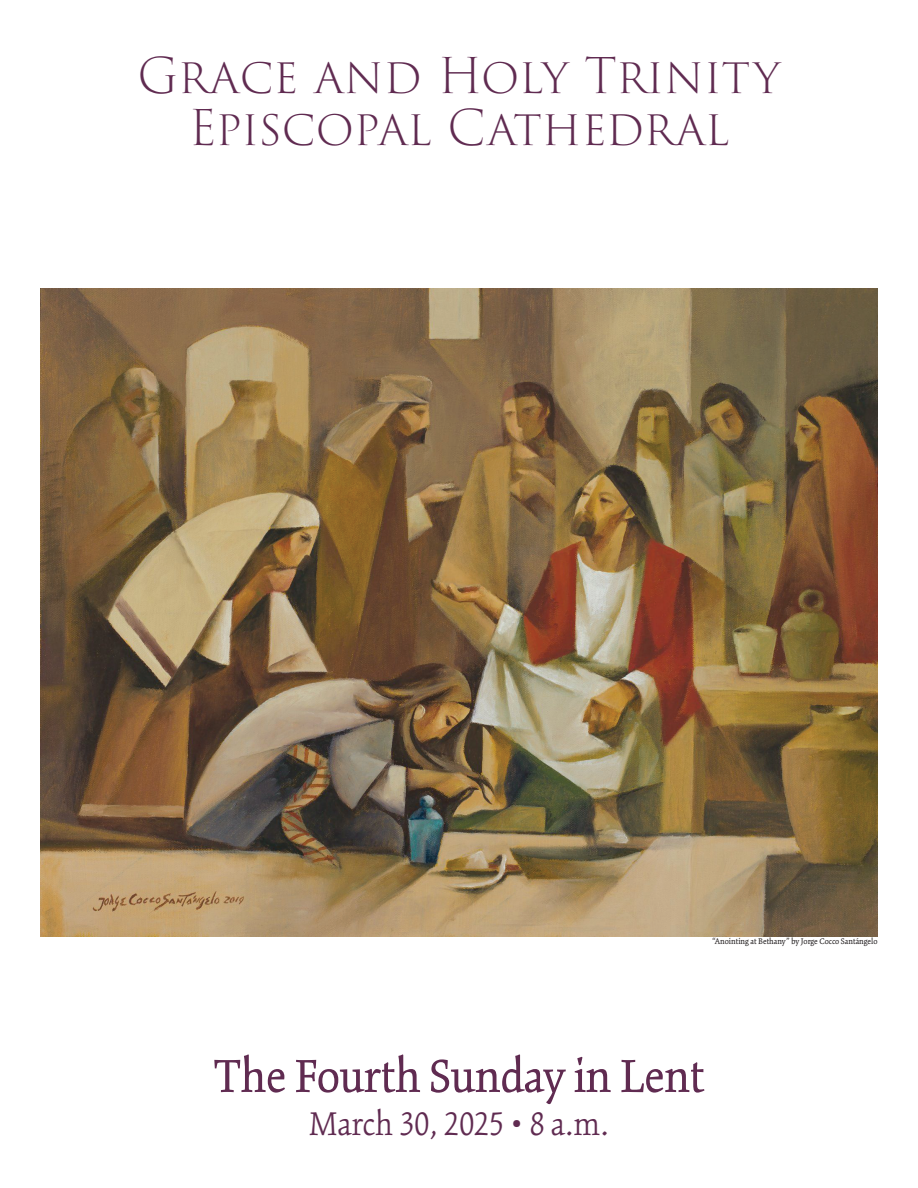
<style>
.page{position:relative;width:918px;height:1188px;background:#fff}
.page>*{position:absolute;margin:0;border:0;box-sizing:border-box;transform-origin:0 0}
.t1{font:51px "Kinesis Pro 3";letter-spacing:-.01em;color:#602b51}
.t2{font:300 48px/52.5px "Trajan Pro 3";letter-spacing:-.01em;color:#602b51;text-align:center}
.t3{font:300 36px "Kinesis Pro 3";color:#602b51}
.t4{font:9px "Kinesis Pro 3";color:#231f20}
</style>
<div class="page">
<img style="left:40px;top:289px;width:838px;height:648px">
<h2 class="t2" style="left:138px;top:51px;width:644px">Grace and Holy Trinity<br>Episcopal Cathedral</h2>
<p class="t4" style="left:712px;top:936px;width:167px">“Anointing at Bethany” by Jorge Cocco Santángelo</p>
<h1 class="t1" style="left:214px;top:1047px;width:492px">The Fourth Sunday in Lent</h1>
<h3 class="t3" style="left:309px;top:1103px;width:301px">March 30, 2025 • 8 a.m.</h3>
</div>
